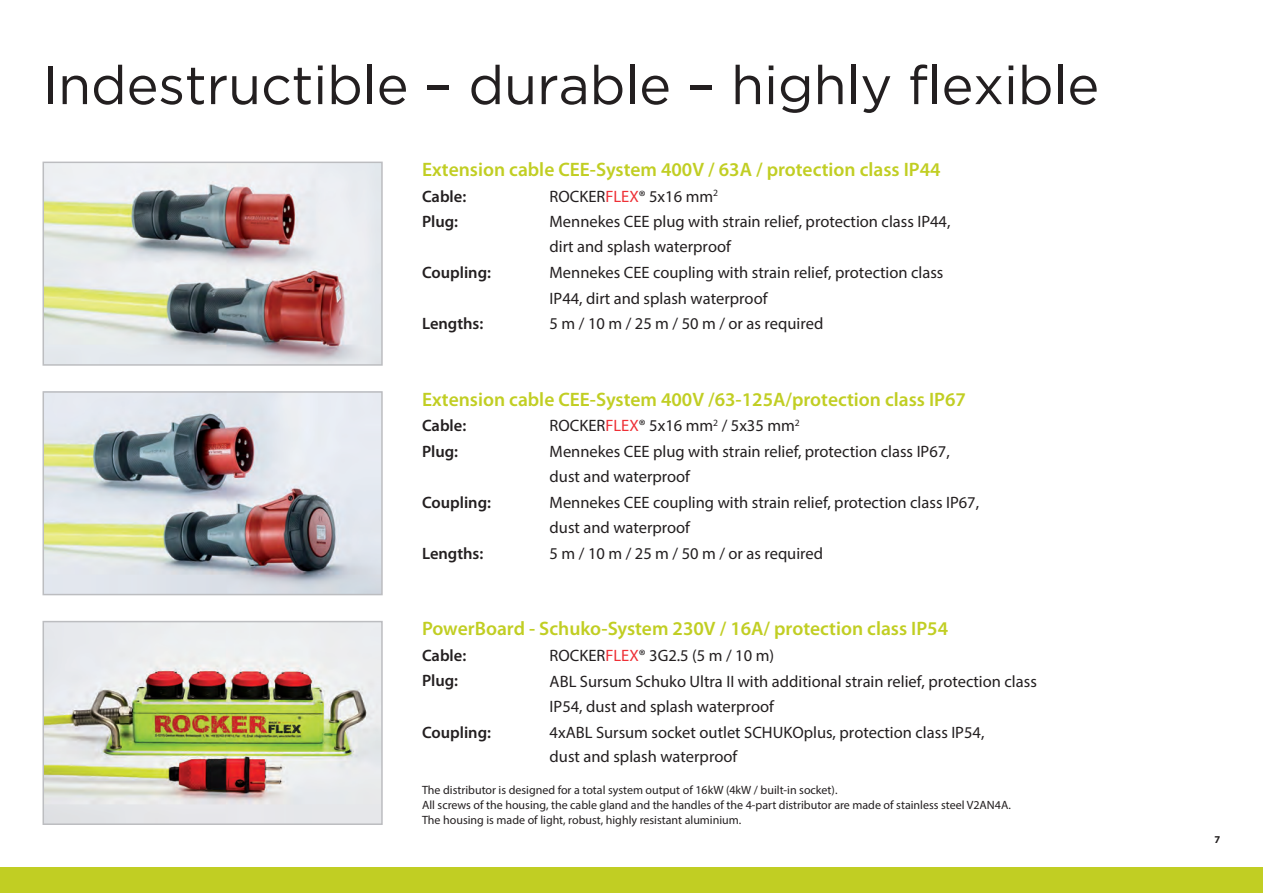
<style>
.page{position:relative;width:1263px;height:893px;background:#fff}
.page>*{position:absolute;margin:0;border:0;box-sizing:border-box;transform-origin:0 0}
.t1{font:54px "Gotham";letter-spacing:-.005em;color:#231f20}
.t2{font:600 19.5px "Myriad Pro";color:#c1ce23}
.t3{font:16.5px/25.5px "Myriad Pro";color:#231f20}
.t4{font:600 16.5px/25.5px "Myriad Pro";color:#231f20}
.t5{font:12px/15px "Myriad Pro";color:#231f20}
.t6{font:700 10.5px "Myriad Pro";color:#231f20}
.s1{color:#ee3036}
</style>
<div class="page">
<div style="left:0;top:867px;width:1263px;height:26px;background:#c1ce23"></div>
<img style="left:46px;top:165px;width:334px;height:198px">
<div style="left:43px;top:162px;width:340px;height:204px;border:2px solid #bcbdc0"></div>
<img style="left:46px;top:394px;width:334px;height:198px">
<div style="left:43px;top:391px;width:340px;height:204px;border:2px solid #bcbdc0"></div>
<img style="left:46px;top:624px;width:334px;height:198px">
<div style="left:43px;top:621px;width:340px;height:204px;border:2px solid #bcbdc0"></div>
<h1 class="t1" style="left:43px;top:55px;width:1058px">Indestructible – durable – highly flexible</h1>
<p class="t2" style="left:422px;top:157px;width:520px">Extension cable CEE-System 400V / 63A / protection class IP44</p>
<p class="t4" style="left:422px;top:183px;width:46px">Cable:<br>Plug:</p>
<p class="t4" style="left:422px;top:260px;width:71px">Coupling:</p>
<p class="t4" style="left:422px;top:311px;width:63px">Lengths:</p>
<p class="t3" style="left:550px;top:183px;width:402px">ROCKER<span class="s1">FLEX</span>® 5x16 mm<sup>2<br></sup>Mennekes CEE plug with strain relief, protection class IP44, dirt and splash waterproof<br>Mennekes CEE coupling with strain relief, protection class IP44, dirt and splash waterproof<br>5 m / 10 m / 25 m / 50 m / or as required</p>
<p class="t2" style="left:422px;top:387px;width:545px">Extension cable CEE-System 400V /63-125A/protection class IP67</p>
<p class="t4" style="left:422px;top:413px;width:46px">Cable:</p>
<p class="t3" style="left:550px;top:413px;width:252px">ROCKER<span class="s1">FLEX</span>® 5x16 mm<sup>2</sup> / 5x35 mm<sup>2</sup></p>
<p class="t4" style="left:422px;top:438px;width:38px">Plug:</p>
<p class="t3" style="left:550px;top:438px;width:402px">Mennekes CEE plug with strain relief, protection class IP67, dust and waterproof</p>
<p class="t4" style="left:422px;top:489px;width:71px">Coupling:</p>
<p class="t3" style="left:550px;top:489px;width:431px">Mennekes CEE coupling with strain relief, protection class IP67, dust and waterproof</p>
<p class="t4" style="left:422px;top:540px;width:63px">Lengths:</p>
<p class="t3" style="left:550px;top:540px;width:275px">5 m / 10 m / 25 m / 50 m / or as required</p>
<p class="t2" style="left:422px;top:616px;width:528px">PowerBoard - Schuko-System 230V / 16A/ protection class IP54</p>
<p class="t4" style="left:422px;top:642px;width:46px">Cable:<br>Plug:</p>
<p class="t4" style="left:422px;top:719px;width:71px">Coupling:</p>
<p class="t3" style="left:550px;top:642px;width:489px">ROCKER<span class="s1">FLEX</span>® 3G2.5 (5 m / 10 m)<br>ABL Sursum Schuko Ultra II with additional strain relief, protection class IP54, dust and splash waterproof<br>4xABL Sursum socket outlet SCHUKOplus, protection class IP54,<br>dust and splash waterproof</p>
<p class="t5" style="left:422px;top:783px;width:590px">The distributor is designed for a total system output of 16kW (4kW / built-in socket).<br>All screws of the housing, the cable gland and the handles of the 4-part distributor are made of stainless steel V2AN4A.<br>The housing is made of light, robust, highly resistant aluminium.</p>
<p class="t6" style="left:1214px;top:832px;width:7px">7</p>
</div>
